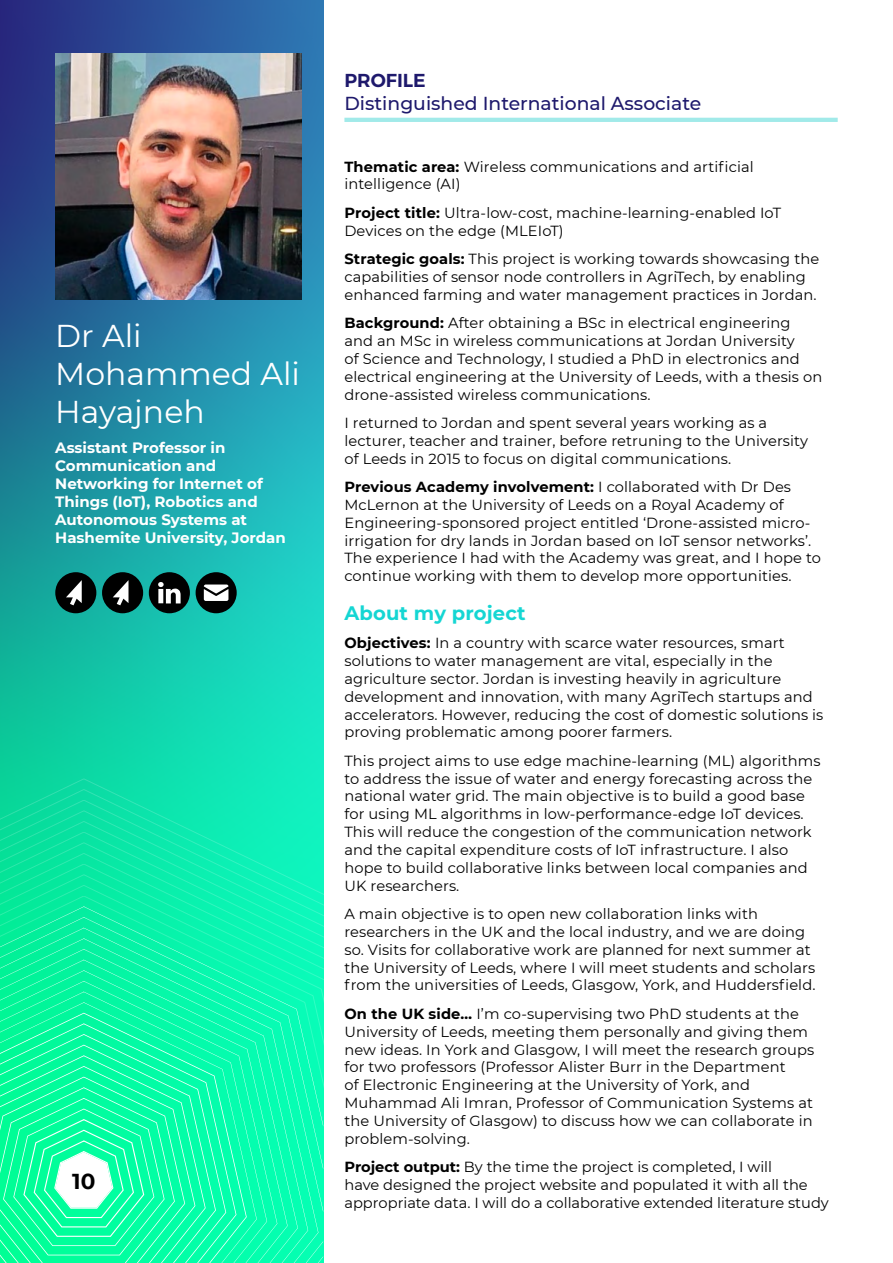
<style>
.page{position:relative;width:893px;height:1263px;background:#fff}
.page>*{position:absolute;margin:0;border:0;box-sizing:border-box;transform-origin:0 0}
.t1{font:31.5px/37.8px "Montserrat";color:#fff}
.t2{font:700 21.6px "Montserrat";color:#000}
.t3{font:700 19.5px "Montserrat";letter-spacing:.01em;color:#15d6d3}
.t4{font:500 18.75px "Montserrat";color:#1e196c}
.t5{font:600 18.75px "Montserrat";color:#1e196c}
.t6{font:700 15px/18px "Montserrat";color:#fff}
.t7{font:14.7px/17.9px "Montserrat";letter-spacing:.01em;color:#000}
.s1{font-weight:700}
</style>
<div class="page">
<svg style="left:0;top:0;width:323px;height:657px;background:#218ba5"></svg>
<svg style="left:0;top:657px;width:323px;height:606px;background:#0fe9ae"></svg>
<hr style="left:344px;top:118px;width:494px;height:4px;background:#a1eae9">
<img style="left:55px;top:53px;width:247px;height:247px">
<div style="left:55px;top:572px;width:41px;height:41px;background:#000;border-radius:50%"></div>
<svg style="left:66px;top:580px;width:16px;height:25px"></svg>
<div style="left:102px;top:572px;width:41px;height:41px;background:#000;border-radius:50%"></div>
<svg style="left:113px;top:580px;width:15px;height:25px"></svg>
<div style="left:149px;top:572px;width:41px;height:41px;background:#000;border-radius:50%"></div>
<svg style="left:158px;top:582px;width:23px;height:21px"></svg>
<div style="left:196px;top:572px;width:41px;height:41px;background:#000;border-radius:50%"></div>
<svg style="left:204px;top:584px;width:24px;height:17px"></svg>
<svg style="left:55px;top:49px;width:63px;height:65px;background:#91969a"></svg>
<img style="left:125px;top:70px;width:170px;height:44px">
<svg style="left:0;top:976px;width:206px;height:287px;background:#1efcaa"></svg>
<h1 class="t1" style="left:55px;top:316px;width:246px">Dr Ali<br>Mohammed Ali<br>Hayajneh</h1>
<p class="t6" style="left:55px;top:438px;width:232px">Assistant Professor in<br>Communication and<br>Networking for Internet of<br>Things (IoT), Robotics and<br>Autonomous Systems at<br>Hashemite University, Jordan</p>
<h2 class="t2" style="left:72px;top:1165px;width:25px">10</h2>
<p class="t5" style="left:344px;top:66px;width:83px">PROFILE</p>
<p class="t4" style="left:344px;top:90px;width:358px">Distinguished International Associate</p>
<p class="t7" style="left:344px;top:157px;width:411px"><span class="s1">Thematic area:</span> Wireless communications and artificial intelligence (AI)</p>
<p class="t7" style="left:344px;top:203px;width:438px"><span class="s1">Project title:</span> Ultra-low-cost, machine-learning-enabled IoT<br>Devices on the edge (MLEIoT)</p>
<p class="t7" style="left:344px;top:249px;width:476px"><span class="s1">Strategic goals:</span> This project is working towards showcasing the capabilities of sensor node controllers in AgriTech, by enabling enhanced farming and water management practices in Jordan.</p>
<p class="t7" style="left:344px;top:314px;width:479px"><span class="s1">Background:</span> After obtaining a BSc in electrical engineering and an MSc in wireless communications at Jordan University<br>of Science and Technology, I studied a PhD in electronics and electrical engineering at the University of Leeds, with a thesis on drone-assisted wireless communications.</p>
<p class="t7" style="left:344px;top:413px;width:465px">I returned to Jordan and spent several years working as a lecturer, teacher and trainer, before retruning to the University of Leeds in 2015 to focus on digital communications.</p>
<p class="t7" style="left:344px;top:477px;width:478px"><span class="s1">Previous Academy involvement:</span> I collaborated with Dr Des McLernon at the University of Leeds on a Royal Academy of Engineering-sponsored project entitled ‘Drone-assisted micro&shy;irrigation for dry lands in Jordan based on IoT sensor networks’.<br>The experience I had with the Academy was great, and I hope to continue working with them to develop more opportunities.</p>
<h3 class="t3" style="left:344px;top:599px;width:183px">About my project</h3>
<p class="t7" style="left:344px;top:633px;width:480px"><span class="s1">Objectives:</span> In a country with scarce water resources, smart solutions to water management are vital, especially in the agriculture sector. Jordan is investing heavily in agriculture development and innovation, with many AgriTech startups and accelerators. However, reducing the cost of domestic solutions is proving problematic among poorer farmers.</p>
<p class="t7" style="left:344px;top:751px;width:478px">This project aims to use edge machine-learning (ML) algorithms to address the issue of water and energy forecasting across the national water grid. The main objective is to build a good base for using ML algorithms in low-performance-edge IoT devices.<br>This will reduce the congestion of the communication network and the capital expenditure costs of IoT infrastructure. I also hope to build collaborative links between local companies and UK researchers.</p>
<p class="t7" style="left:344px;top:904px;width:473px">A main objective is to open new collaboration links with researchers in the UK and the local industry, and we are doing so. Visits for collaborative work are planned for next summer at the University of Leeds, where I will meet students and scholars from the universities of Leeds, Glasgow, York, and Huddersfield.</p>
<p class="t7" style="left:344px;top:1004px;width:471px"><span class="s1">On the UK side…</span> I’m co-supervising two PhD students at the University of Leeds, meeting them personally and giving them new ideas. In York and Glasgow, I will meet the research groups for two professors (Professor Alister Burr in the Department<br>of Electronic Engineering at the University of York, and Muhammad Ali Imran, Professor of Communication Systems at the University of Glasgow) to discuss how we can collaborate in problem-solving.</p>
<p class="t7" style="left:344px;top:1157px;width:486px"><span class="s1">Project output:</span> By the time the project is completed, I will<br>have designed the project website and populated it with all the appropriate data. I will do a collaborative extended literature study</p>
</div>
